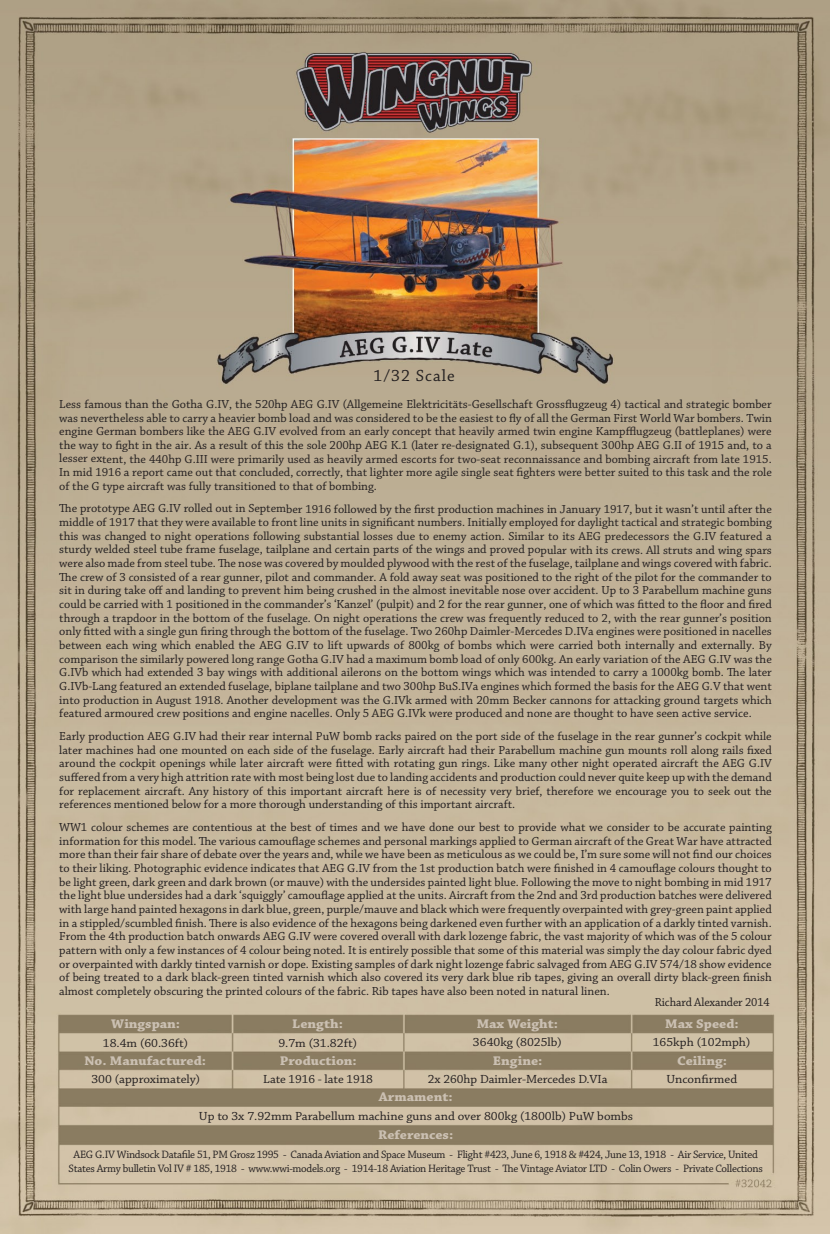
<style>
.page{position:relative;width:830px;height:1234px;background:#fff}
.page>*{position:absolute;margin:0;border:0;box-sizing:border-box;transform-origin:0 0}
.t1{font:16.95px "Chaparral Pro";letter-spacing:.06em;color:#231f20}
.t2{font:700 13.2px "Chaparral Pro";color:#cbc0b2;scale:1.08 1}
.t3{font:12.45px "Chaparral Pro";color:#231f20;scale:1.05 1}
.t4{font:12.45px "Chaparral Pro";color:#231f20}
.t5{font:12.3px/13.6px "Chaparral Pro";color:#231f20;text-align:justify}
.t6{font:11.25px/14.2px "Chaparral Pro";letter-spacing:-.025em;color:#231f20;text-align:center}
</style>
<div class="page">
<img style="left:0;top:0;width:829px;height:1233px">
<p class="t1" style="left:373px;top:366px;width:83px">1/32 Scale</p>
<p class="t5" style="left:59px;top:397px;width:713px">Less famous than the Gotha G.IV, the 520hp AEG G.IV (Allgemeine Elektricitäts-Gesellschaft Grossflugzeug 4) tactical and strategic bomber was nevertheless able to carry a heavier bomb load and was considered to be the easiest to fly of all the German First World War bombers. Twin engine German bombers like the AEG G.IV evolved from an early concept that heavily armed twin engine Kampfflugzeug (battleplanes) were the way to fight in the air. As a result of this the sole 200hp AEG K.1 (later re-designated G.1), subsequent 300hp AEG G.II of 1915 and, to a lesser extent, the 440hp G.III were primarily used as heavily armed escorts for two-seat reconnaissance and bombing aircraft from late 1915.<br>In mid 1916 a report came out that concluded, correctly, that lighter more agile single seat fighters were better suited to this task and the role of the G type aircraft was fully transitioned to that of bombing.</p>
<p class="t5" style="left:59px;top:502px;width:713px">The prototype AEG G.IV rolled out in September 1916 followed by the first production machines in January 1917, but it wasn’t until after the middle of 1917 that they were available to front line units in significant numbers. Initially employed for daylight tactical and strategic bombing this was changed to night operations following substantial losses due to enemy action. Similar to its AEG predecessors the G.IV featured a sturdy welded steel tube frame fuselage, tailplane and certain parts of the wings and proved popular with its crews. All struts and wing spars were also made from steel tube. The nose was covered by moulded plywood with the rest of the fuselage, tailplane and wings covered with fabric.<br>The crew of 3 consisted of a rear gunner, pilot and commander. A fold away seat was positioned to the right of the pilot for the commander to sit in during take off and landing to prevent him being crushed in the almost inevitable nose over accident. Up to 3 Parabellum machine guns could be carried with 1 positioned in the commander’s ‘Kanzel’ (pulpit) and 2 for the rear gunner, one of which was fitted to the floor and fired through a trapdoor in the bottom of the fuselage. On night operations the crew was frequently reduced to 2, with the rear gunner’s position only fitted with a single gun firing through the bottom of the fuselage. Two 260hp Daimler-Mercedes D.IVa engines were positioned in nacelles between each wing which enabled the AEG G.IV to lift upwards of 800kg of bombs which were carried both internally and externally. By comparison the similarly powered long range Gotha G.IV had a maximum bomb load of only 600kg. An early variation of the AEG G.IV was the G.IVb which had extended 3 bay wings with additional ailerons on the bottom wings which was intended to carry a 1000kg bomb. The later G.IVb-Lang featured an extended fuselage, biplane tailplane and two 300hp BuS.IVa engines which formed the basis for the AEG G.V that went into production in August 1918. Another development was the G.IVk armed with 20mm Becker cannons for attacking ground targets which featured armoured crew positions and engine nacelles. Only 5 AEG G.IVk were produced and none are thought to have seen active service.</p>
<p class="t5" style="left:59px;top:729px;width:713px">Early production AEG G.IV had their rear internal PuW bomb racks paired on the port side of the fuselage in the rear gunner’s cockpit while later machines had one mounted on each side of the fuselage. Early aircraft had their Parabellum machine gun mounts roll along rails fixed around the cockpit openings while later aircraft were fitted with rotating gun rings. Like many other night operated aircraft the AEG G.IV suffered from a very high attrition rate with most being lost due to landing accidents and production could never quite keep up with the demand for replacement aircraft. Any history of this important aircraft here is of necessity very brief, therefore we encourage you to seek out the references mentioned below for a more thorough understanding of this important aircraft.</p>
<p class="t5" style="left:59px;top:820px;width:713px">WW1 colour schemes are contentious at the best of times and we have done our best to provide what we consider to be accurate painting information for this model. The various camouflage schemes and personal markings applied to German aircraft of the Great War have attracted more than their fair share of debate over the years and, while we have been as meticulous as we could be, I’m sure some will not find our choices to their liking. Photographic evidence indicates that AEG G.IV from the 1st production batch were finished in 4 camouflage colours thought to be light green, dark green and dark brown (or mauve) with the undersides painted light blue. Following the move to night bombing in mid 1917 the light blue undersides had a dark ‘squiggly’ camouflage applied at the units. Aircraft from the 2nd and 3rd production batches were delivered with large hand painted hexagons in dark blue, green, purple/mauve and black which were frequently overpainted with grey-green paint applied in a stippled/scumbled finish. There is also evidence of the hexagons being darkened even further with an application of a darkly tinted varnish.<br>From the 4th production batch onwards AEG G.IV were covered overall with dark lozenge fabric, the vast majority of which was of the 5 colour pattern with only a few instances of 4 colour being noted. It is entirely possible that some of this material was simply the day colour fabric dyed or overpainted with darkly tinted varnish or dope. Existing samples of dark night lozenge fabric salvaged from AEG G.IV 574/18 show evidence of being treated to a dark black-green tinted varnish which also covered its very dark blue rib tapes, giving an overall dirty black-green finish almost completely obscuring the printed colours of the fabric. Rib tapes have also been noted in natural linen.</p>
<p class="t5" style="left:654px;top:995px;width:116px">Richard Alexander 2014</p>
<p class="t2" style="left:111px;top:1015px;width:65px">Wingspan:</p>
<p class="t2" style="left:292px;top:1015px;width:49px">Length:</p>
<p class="t2" style="left:476px;top:1015px;width:77px">Max Weight:</p>
<p class="t2" style="left:665px;top:1015px;width:70px">Max Speed:</p>
<p class="t3" style="left:103px;top:1035px;width:83px">18.4m (60.36ft)</p>
<p class="t3" style="left:278px;top:1035px;width:76px">9.7m (31.82ft)</p>
<p class="t3" style="left:473px;top:1035px;width:86px">3640kg (8025lb)</p>
<p class="t3" style="left:652px;top:1035px;width:94px">165kph (102mph)</p>
<p class="t3" style="left:666px;top:1071px;width:69px">Unconfirmed</p>
<p class="t2" style="left:84px;top:1052px;width:114px">No. Manufactured:</p>
<p class="t2" style="left:280px;top:1052px;width:73px">Production:</p>
<p class="t2" style="left:492px;top:1052px;width:47px">Engine:</p>
<p class="t2" style="left:676px;top:1052px;width:48px">Ceiling:</p>
<p class="t3" style="left:91px;top:1071px;width:105px">300 (approximately)</p>
<p class="t4" style="left:263px;top:1072px;width:111px">Late 1916 - late 1918</p>
<p class="t4" style="left:427px;top:1071px;width:181px">2x 260hp Daimler-Mercedes D.VIa</p>
<p class="t2" style="left:378px;top:1088px;width:70px">Armament:</p>
<p class="t3" style="left:199px;top:1108px;width:415px">Up to 3x 7.92mm Parabellum machine guns and over 800kg (1800lb) PuW bombs</p>
<p class="t2" style="left:378px;top:1127px;width:71px">References:</p>
<p class="t6" style="left:69px;top:1147px;width:695px">AEG G.IV Windsock Datafile 51, PM Grosz 1995 - Canada Aviation and Space Museum - Flight #423, June 6, 1918 &amp; #424, June 13, 1918 - Air Service, United<br>States Army bulletin Vol IV # 185, 1918 - www.wwi-models.org - 1914-18 Aviation Heritage Trust - The Vintage Aviator LTD - Colin Owers - Private Collections</p>
</div>
